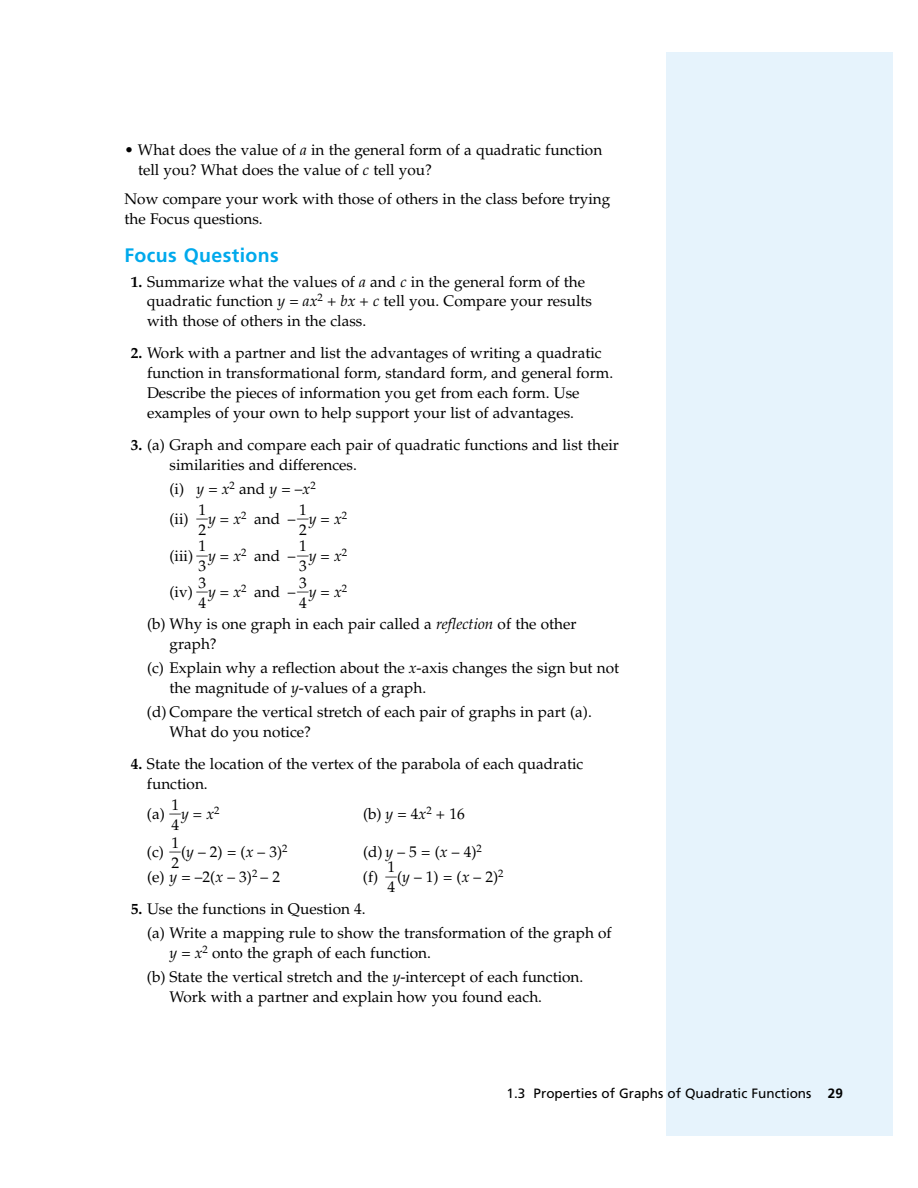
<style>
.page{position:relative;width:918px;height:1188px;background:#fff}
.page>*{position:absolute;margin:0;border:0;box-sizing:border-box;transform-origin:0 0}
.t1{font:700 19.5px "Frutiger";letter-spacing:.02em;color:#00a9ec}
.t2{font:15.3px/20px "Palatino";color:#000}
.t3{font:13.5px "Frutiger";color:#000}
.s1{font-style:italic}
.s2{font-weight:700}
.s3{font-family:"Mathematical Pi One"}
</style>
<div class="page">
<div style="left:666px;top:52px;width:226px;height:1084px;background:#e6f3fc"></div>
<p class="t2" style="left:138px;top:142px;width:466px;text-indent:-14px">• What does the value of <span class="s1">a</span> in the general form of a quadratic function tell you? What does the value of <span class="s1">c</span> tell you?</p>
<p class="t2" style="left:125px;top:191px;width:487px">Now compare your work with those of others in the class before trying the Focus questions.</p>
<p class="t1" style="left:124px;top:248px;width:156px">Focus Questions</p>
<p class="t2" style="left:147px;top:273px;width:447px;text-indent:-16px"><span class="s2">1.</span> Summarize what the values of <span class="s1">a</span> and <span class="s1">c</span> in the general form of the quadratic function <span class="s1">y</span> = <span class="s1">ax</span><sup>2</sup> + <span class="s1">bx</span> + <span class="s1">c</span> tell you. Compare your results with those of others in the class.</p>
<p class="t2" style="left:147px;top:345px;width:468px;text-indent:-16px"><span class="s2">2.</span> Work with a partner and list the advantages of writing a quadratic function in transformational form, standard form, and general form.<br>Describe the pieces of information you get from each form. Use examples of your own to help support your list of advantages.</p>
<p class="t2" style="left:170px;top:436px;width:451px;text-indent:-39px"><span class="s2">3.</span> (a) Graph and compare each pair of quadratic functions and list their similarities and differences.</p>
<p class="t2" style="left:170px;top:475px;width:179px;line-height:30.3px">(i) <span class="s1">y</span> = <span class="s1">x</span><sup>2</sup> and <span class="s1">y</span> = –<span class="s1">x</span><sup>2<br></sup>(ii) <span class="s3">--</span><span class="s1">y = x</span><sup>2</sup> and –<span class="s3">--</span><span class="s1">y</span> = <span class="s1">x</span><sup>2</sup></p>
<p class="t2" style="left:198px;top:502px;width:9px">1<br>2</p>
<p class="t2" style="left:299px;top:502px;width:9px">1<br>2</p>
<p class="t2" style="left:170px;top:547px;width:179px">(iii) <span class="s3">--</span><span class="s1">y = x</span><sup>2</sup> and –<span class="s3">--</span><span class="s1">y</span> = <span class="s1">x</span><sup>2</sup></p>
<p class="t2" style="left:198px;top:538px;width:9px">1<br>3</p>
<p class="t2" style="left:299px;top:538px;width:9px">1<br>3</p>
<p class="t2" style="left:170px;top:584px;width:179px">(iv) <span class="s3">--</span><span class="s1">y = x</span><sup>2</sup> and –<span class="s3">--</span><span class="s1">y</span> = <span class="s1">x</span><sup>2</sup></p>
<p class="t2" style="left:198px;top:574px;width:9px">3<br>4</p>
<p class="t2" style="left:299px;top:574px;width:9px">3</p>
<p class="t2" style="left:299px;top:594px;width:9px">4</p>
<p class="t2" style="left:147px;top:615px;width:431px">(b) Why is one graph in each pair called a <span class="s1">reflection</span> of the other</p>
<p class="t2" style="left:169px;top:635px;width:49px">graph?</p>
<p class="t2" style="left:169px;top:660px;width:451px;text-indent:-22px">(c) Explain why a reflection about the <span class="s1">x</span>-axis changes the sign but not the magnitude of <span class="s1">y</span>-values of a graph.</p>
<p class="t2" style="left:169px;top:704px;width:424px;text-indent:-22px">(d) Compare the vertical stretch of each pair of graphs in part (a).<br>What do you notice?</p>
<p class="t2" style="left:147px;top:756px;width:438px;text-indent:-16px"><span class="s2">4.</span> State the location of the vertex of the parabola of each quadratic function.</p>
<p class="t2" style="left:147px;top:806px;width:74px">(a) <span class="s3">--</span><span class="s1">y = x</span><sup>2</sup></p>
<p class="t2" style="left:171px;top:797px;width:9px">1<br>4</p>
<p class="t2" style="left:363px;top:806px;width:103px">(b) <span class="s1">y</span> = 4<span class="s1">x</span><sup>2</sup> + 16</p>
<p class="t2" style="left:147px;top:844px;width:142px">(c) <span class="s3">--</span>(<span class="s1">y</span> – 2) = (<span class="s1">x</span> – 3)<sup>2</sup></p>
<p class="t2" style="left:171px;top:835px;width:9px">1<br>2</p>
<p class="t2" style="left:363px;top:844px;width:120px">(d) <span class="s1">y</span> – 5 = (<span class="s1">x</span> – 4)<sup>2</sup></p>
<p class="t2" style="left:147px;top:868px;width:135px">(e) <span class="s1">y</span> = –2(<span class="s1">x</span> – 3)<sup>2</sup> – 2</p>
<p class="t2" style="left:363px;top:868px;width:142px">(f) <span class="s3">--</span>(<span class="s1">y</span> – 1) = (<span class="s1">x</span> – 2)<sup>2</sup></p>
<p class="t2" style="left:387px;top:859px;width:9px">1<br>4</p>
<p class="t2" style="left:147px;top:898px;width:466px;line-height:24.5px;text-indent:-16px"><span class="s2">5.</span> Use the functions in Question 4.<br>(a) Write a mapping rule to show the transformation of the graph of</p>
<p class="t2" style="left:147px;top:942px;width:438px;line-height:24.5px;text-indent:23px"><span class="s1">y</span> = <span class="s1">x</span><sup>2</sup> onto the graph of each function.<br>(b) State the vertical stretch and the <span class="s1">y</span>-intercept of each function.</p>
<p class="t2" style="left:169px;top:989px;width:374px">Work with a partner and explain how you found each.</p>
<p class="t3" style="left:507px;top:1088px;width:338px">1.3 Properties of Graphs of Quadratic Functions <span class="s2">29</span></p>
</div>
